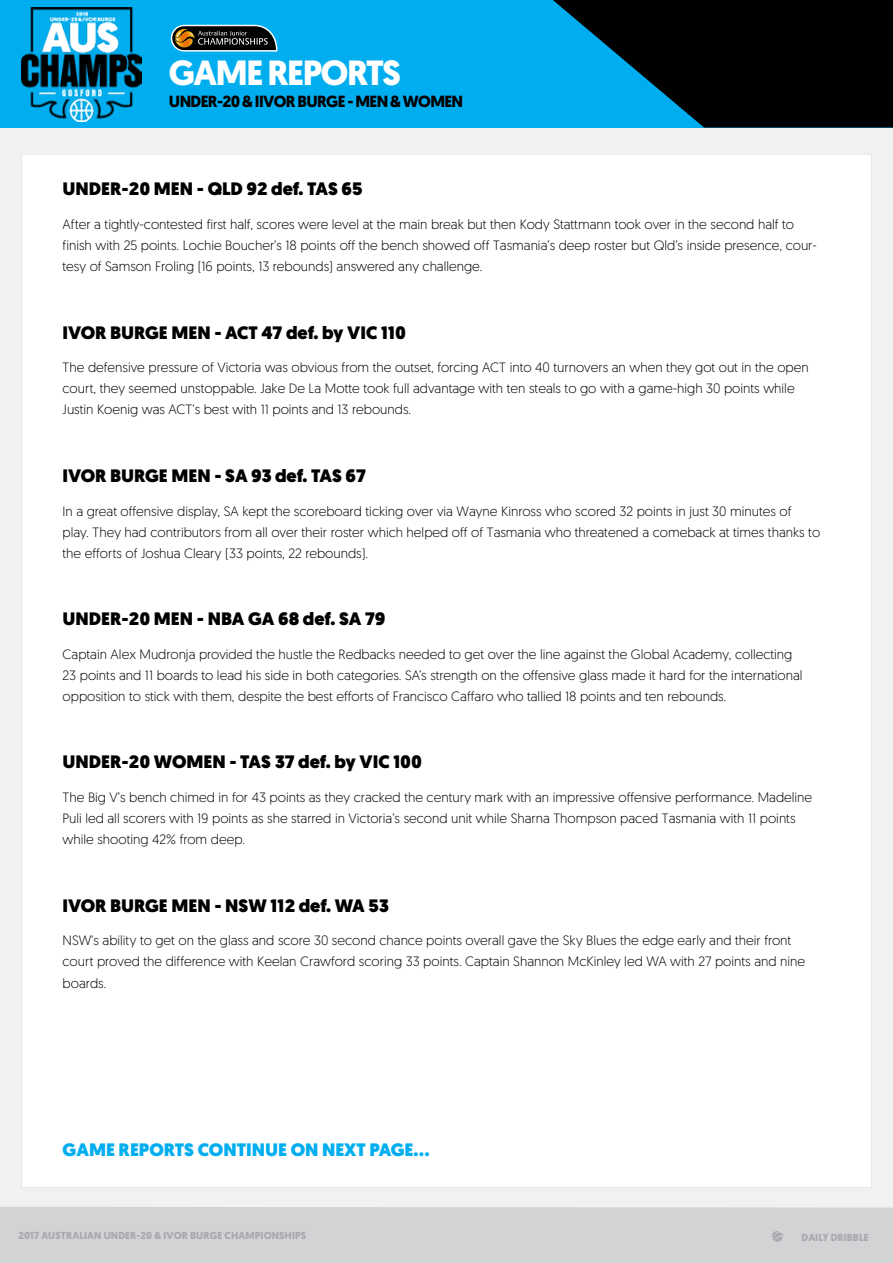
<style>
.page{position:relative;width:893px;height:1263px;background:#fff}
.page>*{position:absolute;margin:0;border:0;box-sizing:border-box;transform-origin:0 0}
.t1{font:700 34.95px "Geomanist";letter-spacing:-.04em;color:#fff}
.t2{font:900 18px "Geomanist";color:#000}
.t3{font:900 18px "Geomanist";color:#00aeef}
.t4{font:700 16.2px "Geomanist";letter-spacing:-.04em;color:#000}
.t5{font:300 13.5px/21px "Geomanist";color:#000}
.t6{font:700 10.2px "Geomanist";letter-spacing:.01em;color:#a7a9ac}
</style>
<div class="page">
<div style="left:0;top:0;width:893px;height:1220px;background:#f1f1f2"></div>
<div style="left:21px;top:154px;width:851px;height:1034px;background:#fff;border:1px solid #e6e7e8"></div>
<div style="left:0;top:1207px;width:893px;height:56px;background:#d1d3d4"></div>
<svg style="left:772px;top:1231px;width:12px;height:11px"></svg>
<div style="left:0;top:0;width:893px;height:128px;background:#00aeef"></div>
<svg style="left:553px;top:0;width:340px;height:128px"></svg>
<img style="left:22px;top:8px;width:120px;height:113px">
<svg style="left:171px;top:25px;width:106px;height:27px"></svg>
<h1 class="t1" style="left:169px;top:49px;width:234px">GAME REPORTS</h1>
<p class="t4" style="left:169px;top:90px;width:296px">UNDER-20 &amp; IIVOR BURGE - MEN &amp; WOMEN</p>
<h2 class="t2" style="left:63px;top:177px;width:301px">UNDER-20 MEN - QLD 92 def. TAS 65</h2>
<p class="t5" style="left:63px;top:213px;width:756px">After a tightly-contested first half, scores were level at the main break but then Kody Stattmann took over in the second half to finish with 25 points. Lochie Boucher’s 18 points off the bench showed off Tasmania’s deep roster but Qld’s inside presence, cour&shy;tesy of Samson Froling (16 points, 13 rebounds) answered any challenge.</p>
<h2 class="t2" style="left:63px;top:320px;width:345px">IVOR BURGE MEN - ACT 47 def. by VIC 110</h2>
<p class="t5" style="left:63px;top:357px;width:748px">The defensive pressure of Victoria was obvious from the outset, forcing ACT into 40 turnovers an when they got out in the open court, they seemed unstoppable. Jake De La Motte took full advantage with ten steals to go with a game-high 30 points while<br>Justin Koenig was ACT’s best with 11 points and 13 rebounds.</p>
<h2 class="t2" style="left:63px;top:463px;width:305px">IVOR BURGE MEN - SA 93 def. TAS 67</h2>
<p class="t5" style="left:63px;top:500px;width:759px">In a great offensive display, SA kept the scoreboard ticking over via Wayne Kinross who scored 32 points in just 30 minutes of play. They had contributors from all over their roster which helped off of Tasmania who threatened a comeback at times thanks to the efforts of Joshua Cleary (33 points, 22 rebounds).</p>
<h2 class="t2" style="left:63px;top:607px;width:324px">UNDER-20 MEN - NBA GA 68 def. SA 79</h2>
<p class="t5" style="left:63px;top:643px;width:741px">Captain Alex Mudronja provided the hustle the Redbacks needed to get over the line against the Global Academy, collecting<br>23 points and 11 boards to lead his side in both categories. SA’s strength on the offensive glass made it hard for the international opposition to stick with them, despite the best efforts of Francisco Caffaro who tallied 18 points and ten rebounds.</p>
<h2 class="t2" style="left:63px;top:750px;width:361px">UNDER-20 WOMEN - TAS 37 def. by VIC 100</h2>
<p class="t5" style="left:63px;top:786px;width:751px">The Big V’s bench chimed in for 43 points as they cracked the century mark with an impressive offensive performance. Madeline<br>Puli led all scorers with 19 points as she starred in Victoria’s second unit while Sharna Thompson paced Tasmania with 11 points while shooting 42% from deep.</p>
<h2 class="t2" style="left:63px;top:893px;width:328px">IVOR BURGE MEN - NSW 112 def. WA 53</h2>
<p class="t5" style="left:63px;top:930px;width:744px">NSW’s ability to get on the glass and score 30 second chance points overall gave the Sky Blues the edge early and their front court proved the difference with Keelan Crawford scoring 33 points. Captain Shannon McKinley led WA with 27 points and nine boards.</p>
<h2 class="t3" style="left:63px;top:1138px;width:369px">GAME REPORTS CONTINUE ON NEXT PAGE...</h2>
<p class="t6" style="left:18px;top:1228px;width:289px">2017 AUSTRALIAN UNDER-20 &amp; IVOR BURGE CHAMPIONSHIPS</p>
<p class="t6" style="left:801px;top:1230px;width:69px">DAILY DRIBBLE</p>
</div>
